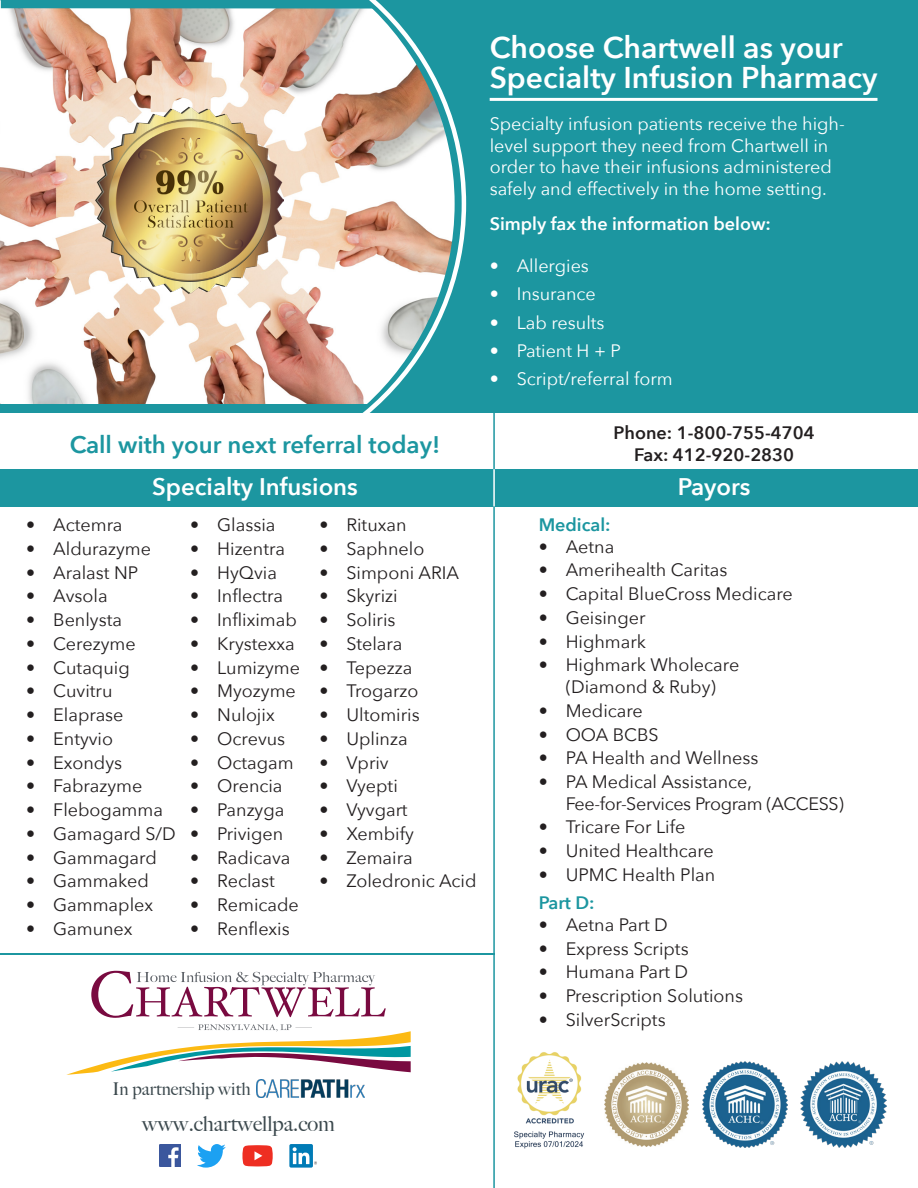
<style>
.page{position:relative;width:918px;height:1188px;background:#fff}
.page>*{position:absolute;margin:0;border:0;box-sizing:border-box;transform-origin:0 0}
.t1{font:600 30px/30px "Avenir Next";color:#fff}
.t2{font:600 24px "Avenir Next";color:#1c96a0}
.t3{font:600 24px "Avenir Next";color:#fff}
.t4{font:500 21px "Big Caslon";color:#3b484d}
.t5{font:18px/21.6px "Avenir Next";color:#231f20;text-align:center}
.t6{font:18px/21.6px "Avenir Next";color:#fff}
.t7{font:18px/21.6px "Avenir Next";letter-spacing:-.02em;color:#231f20}
.t8{font:600 18px "Avenir Next";color:#231f20}
.t9{font:600 18px "Avenir Next";color:#fff}
.t10{font:600 18px "Avenir Next";color:#1c96a0}
.t11{font:500 17.55px "Big Caslon";color:#3b484d}
</style>
<div class="page">
<div style="left:1px;top:1px;width:917px;height:404px;background:#1c96a0"></div>
<img style="left:0;top:13px;width:187px;height:463px">
<div style="left:1px;top:404px;width:916px;height:81px;background:#fff"></div>
<hr style="left:490px;top:98px;width:388px;height:3px;background:#fff">
<svg style="left:0;top:0;width:918px;height:13px"></svg>
<hr style="left:493px;top:408px;width:2px;height:780px;background:#1c96a0">
<hr style="left:0;top:953px;width:495px;height:2px;background:#1c96a0">
<div style="left:0;top:404px;width:918px;height:9px;background:#1c96a0"></div>
<svg style="left:187px;top:0;width:281px;height:413px"></svg>
<svg style="left:91px;top:971px;width:295px;height:47px"></svg>
<svg style="left:66px;top:1024px;width:345px;height:51px"></svg>
<img style="left:257px;top:1079px;width:107px;height:19px">
<div style="left:289px;top:1144px;width:24px;height:24px;background:#007bb6;border-radius:2px"></div>
<svg style="left:293px;top:1147px;width:24px;height:18px"></svg>
<img style="left:160px;top:1145px;width:20px;height:22px">
<svg style="left:242px;top:1145px;width:31px;height:21px"></svg>
<svg style="left:197px;top:1144px;width:29px;height:24px"></svg>
<img style="left:605px;top:1063px;width:84px;height:83px">
<img style="left:702px;top:1062px;width:85px;height:85px">
<img style="left:801px;top:1062px;width:85px;height:85px">
<img style="left:514px;top:1052px;width:71px;height:97px">
<img style="left:95px;top:101px;width:188px;height:198px">
<div style="left:1px;top:469px;width:917px;height:38px;background:#1c96a0"></div>
<hr style="left:493px;top:469px;width:2px;height:37px;background:#fff">
<p class="t2" style="left:70px;top:424px;width:372px">Call with your next referral today!</p>
<p class="t1" style="left:490px;top:32px;width:389px">Choose Chartwell as your<br>Specialty Infusion Pharmacy</p>
<p class="t6" style="left:490px;top:112px;width:357px">Specialty infusion patients receive the high&shy;level support they need from Chartwell in order to have their infusions administered safely and effectively in the home setting.</p>
<p class="t9" style="left:490px;top:208px;width:283px">Simply fax the information below:</p>
<p class="t6" style="left:490px;top:254px;width:101px">• Allergies</p>
<p class="t6" style="left:490px;top:282px;width:108px">• Insurance</p>
<p class="t6" style="left:490px;top:311px;width:116px">• Lab results</p>
<p class="t6" style="left:490px;top:339px;width:133px">• Patient H + P</p>
<p class="t6" style="left:490px;top:367px;width:185px">• Script/referral form</p>
<p class="t8" style="left:614px;top:417px;width:203px">Phone: 1-800-755-4704</p>
<p class="t8" style="left:634px;top:439px;width:162px">Fax: 412-920-2830</p>
<p class="t3" style="left:152px;top:466px;width:207px">Specialty Infusions</p>
<p class="t3" style="left:678px;top:466px;width:74px">Payors</p>
<p class="t5" style="left:26px;top:513px;width:98px">• Actemra</p>
<p class="t5" style="left:26px;top:537px;width:126px">• Aldurazyme</p>
<p class="t5" style="left:26px;top:561px;width:114px">• Aralast NP</p>
<p class="t5" style="left:26px;top:585px;width:83px">• Avsola</p>
<p class="t5" style="left:26px;top:608px;width:97px">• Benlysta</p>
<p class="t5" style="left:26px;top:632px;width:111px">• Cerezyme</p>
<p class="t5" style="left:26px;top:656px;width:105px">• Cutaquig</p>
<p class="t5" style="left:26px;top:680px;width:88px">• Cuvitru</p>
<p class="t5" style="left:26px;top:703px;width:99px">• Elaprase</p>
<p class="t5" style="left:26px;top:727px;width:88px">• Entyvio</p>
<p class="t5" style="left:26px;top:751px;width:97px">• Exondys</p>
<p class="t5" style="left:26px;top:775px;width:118px">• Fabrazyme</p>
<p class="t5" style="left:26px;top:798px;width:138px">• Flebogamma</p>
<p class="t5" style="left:26px;top:822px;width:151px">• Gamagard S/D</p>
<p class="t5" style="left:26px;top:846px;width:132px">• Gammagard</p>
<p class="t5" style="left:26px;top:870px;width:124px">• Gammaked</p>
<p class="t5" style="left:26px;top:893px;width:128px">• Gammaplex</p>
<p class="t5" style="left:26px;top:917px;width:108px">• Gamunex</p>
<p class="t5" style="left:190px;top:513px;width:87px">• Glassia</p>
<p class="t5" style="left:190px;top:537px;width:96px">• Hizentra</p>
<p class="t5" style="left:190px;top:561px;width:88px">• HyQvia</p>
<p class="t5" style="left:190px;top:585px;width:94px">• Inflectra</p>
<p class="t5" style="left:190px;top:608px;width:108px">• Infliximab</p>
<p class="t5" style="left:190px;top:632px;width:106px">• Krystexxa</p>
<p class="t5" style="left:190px;top:656px;width:111px">• Lumizyme</p>
<p class="t5" style="left:190px;top:680px;width:107px">• Myozyme</p>
<p class="t5" style="left:190px;top:703px;width:86px">• Nulojix</p>
<p class="t5" style="left:190px;top:727px;width:96px">• Ocrevus</p>
<p class="t5" style="left:190px;top:751px;width:105px">• Octagam</p>
<p class="t5" style="left:190px;top:775px;width:94px">• Orencia</p>
<p class="t5" style="left:190px;top:798px;width:96px">• Panzyga</p>
<p class="t5" style="left:190px;top:822px;width:94px">• Privigen</p>
<p class="t5" style="left:190px;top:846px;width:102px">• Radicava</p>
<p class="t5" style="left:190px;top:870px;width:86px">• Reclast</p>
<p class="t5" style="left:190px;top:893px;width:110px">• Remicade</p>
<p class="t5" style="left:190px;top:917px;width:101px">• Renflexis</p>
<p class="t5" style="left:319px;top:513px;width:89px">• Rituxan</p>
<p class="t5" style="left:319px;top:537px;width:106px">• Saphnelo</p>
<p class="t5" style="left:319px;top:561px;width:141px">• Simponi ARIA</p>
<p class="t5" style="left:319px;top:585px;width:80px">• Skyrizi</p>
<p class="t5" style="left:319px;top:608px;width:78px">• Soliris</p>
<p class="t5" style="left:319px;top:632px;width:85px">• Stelara</p>
<p class="t5" style="left:319px;top:656px;width:95px">• Tepezza</p>
<p class="t5" style="left:319px;top:680px;width:101px">• Trogarzo</p>
<p class="t5" style="left:319px;top:703px;width:102px">• Ultomiris</p>
<p class="t5" style="left:319px;top:727px;width:90px">• Uplinza</p>
<p class="t5" style="left:319px;top:751px;width:71px">• Vpriv</p>
<p class="t5" style="left:319px;top:775px;width:80px">• Vyepti</p>
<p class="t5" style="left:319px;top:798px;width:90px">• Vyvgart</p>
<p class="t5" style="left:319px;top:822px;width:96px">• Xembify</p>
<p class="t5" style="left:319px;top:846px;width:95px">• Zemaira</p>
<p class="t5" style="left:319px;top:870px;width:159px">• Zoledronic Acid</p>
<p class="t11" style="left:113px;top:1074px;width:140px">In partnership with</p>
<p class="t4" style="left:142px;top:1106px;width:194px">www.chartwellpa.com</p>
<p class="t10" style="left:539px;top:509px;width:74px">Medical:</p>
<p class="t5" style="left:539px;top:535px;width:77px">• Aetna</p>
<p class="t5" style="left:539px;top:559px;width:190px">• Amerihealth Caritas</p>
<p class="t5" style="left:539px;top:582px;width:256px">• Capital BlueCross Medicare</p>
<p class="t5" style="left:539px;top:606px;width:108px">• Geisinger</p>
<p class="t5" style="left:539px;top:630px;width:109px">• Highmark</p>
<p class="t5" style="left:539px;top:654px;width:202px">• Highmark Wholecare (Diamond &amp; Ruby)</p>
<p class="t5" style="left:539px;top:699px;width:106px">• Medicare</p>
<p class="t5" style="left:539px;top:723px;width:122px">• OOA BCBS</p>
<p class="t5" style="left:539px;top:747px;width:221px">• PA Health and Wellness</p>
<p class="t7" style="left:566px;top:770px;width:280px;text-indent:-27px">• PA Medical Assistance,<br>Fee-for-Services Program (ACCESS)</p>
<p class="t5" style="left:539px;top:816px;width:148px">• Tricare For Life</p>
<p class="t5" style="left:539px;top:839px;width:177px">• United Healthcare</p>
<p class="t5" style="left:539px;top:863px;width:178px">• UPMC Health Plan</p>
<p class="t10" style="left:539px;top:888px;width:57px">Part D:</p>
<p class="t5" style="left:539px;top:913px;width:131px">• Aetna Part D</p>
<p class="t5" style="left:539px;top:937px;width:151px">• Express Scripts</p>
<p class="t5" style="left:539px;top:961px;width:151px">• Humana Part D</p>
<p class="t5" style="left:539px;top:984px;width:206px">• Prescription Solutions</p>
<p class="t5" style="left:539px;top:1008px;width:129px">• SilverScripts</p>
</div>
